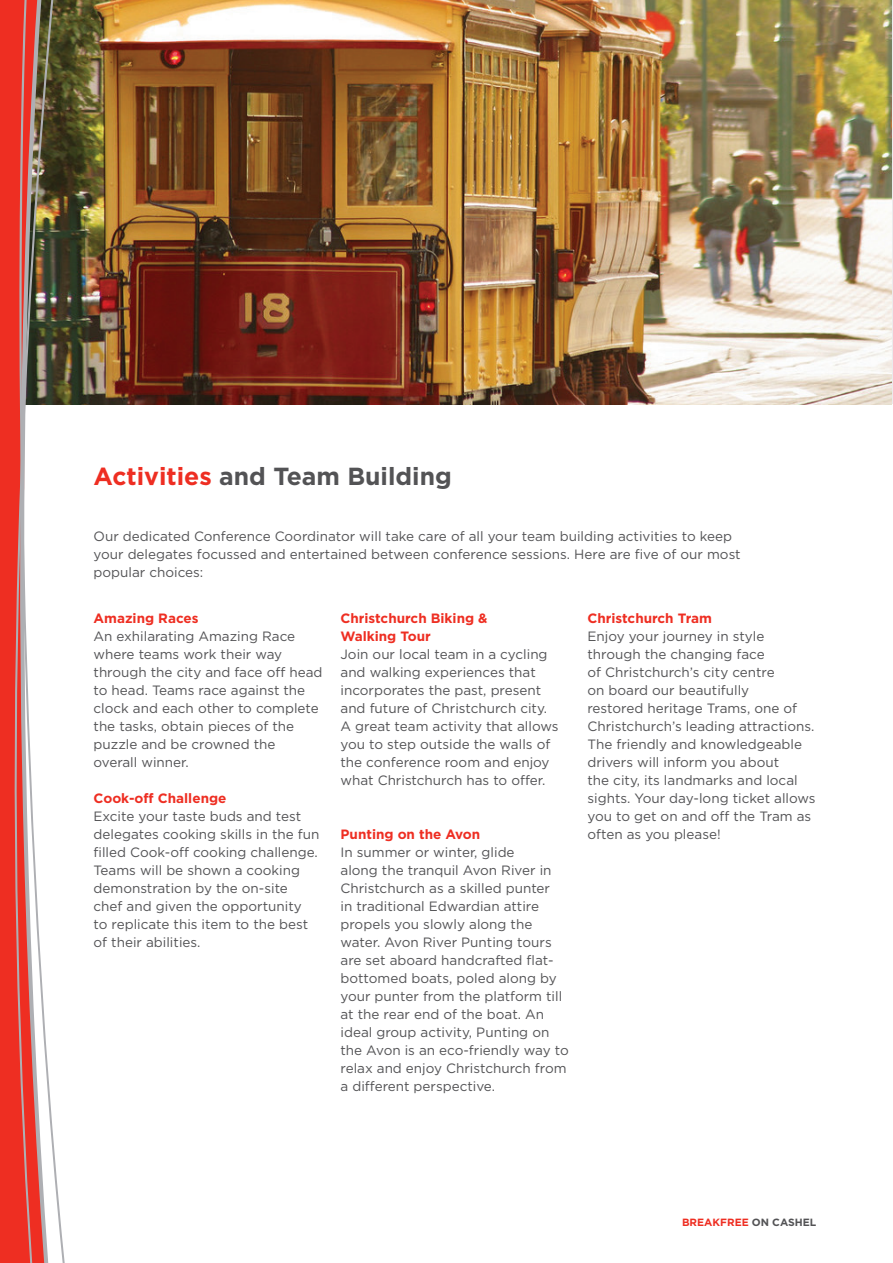
<style>
.page{position:relative;width:893px;height:1263px;background:#fff}
.page>*{position:absolute;margin:0;border:0;box-sizing:border-box;transform-origin:0 0}
.t1{font:700 24.75px "Gotham";color:#535355}
.t2{font:13.5px/18px "Gotham";color:#535355}
.t3{font:700 13.5px/18px "Gotham";color:#ee2e22}
.t4{font:700 10.5px "Gotham";color:#ee2e22}
.s1{color:#ee2e22}
.s2{color:#535355}
</style>
<div class="page">
<img style="left:73px;top:0;width:819px;height:404px">
<div style="left:0;top:0;width:7px;height:1263px;background:#ee2e22"></div>
<svg style="left:7px;top:0;width:66px;height:1263px"></svg>
<svg style="left:10px;top:0;width:48px;height:1263px;fill:#ee2e22"></svg>
<svg style="left:18px;top:0;width:36px;height:1263px"></svg>
<h1 class="t1" style="left:94px;top:462px;width:360px"><span class="s1">Activities</span> and Team Building</h1>
<p class="t2" style="left:94px;top:526px;width:649px">Our dedicated Conference Coordinator will take care of all your team building activities to keep your delegates focussed and entertained between conference sessions. Here are five of our most popular choices:</p>
<p class="t3" style="left:94px;top:609px;width:107px">Amazing Races</p>
<p class="t2" style="left:94px;top:627px;width:230px">An exhilarating Amazing Race where teams work their way through the city and face off head to head. Teams race against the clock and each other to complete the tasks, obtain pieces of the puzzle and be crowned the overall winner.</p>
<p class="t3" style="left:94px;top:789px;width:134px">Cook-off Challenge</p>
<p class="t2" style="left:94px;top:807px;width:227px">Excite your taste buds and test delegates cooking skills in the fun filled Cook-off cooking challenge.<br>Teams will be shown a cooking demonstration by the on-site chef and given the opportunity<br>to replicate this item to the best of their abilities.</p>
<p class="t3" style="left:340px;top:609px;width:149px">Christchurch Biking &amp;<br>Walking Tour</p>
<p class="t2" style="left:340px;top:645px;width:220px">Join our local team in a cycling and walking experiences that incorporates the past, present and future of Christchurch city.<br>A great team activity that allows you to step outside the walls of the conference room and enjoy what Christchurch has to offer.</p>
<p class="t3" style="left:340px;top:825px;width:141px">Punting on the Avon</p>
<p class="t2" style="left:340px;top:843px;width:230px">In summer or winter, glide<br>along the tranquil Avon River in<br>Christchurch as a skilled punter<br>in traditional Edwardian attire propels you slowly along the water. Avon River Punting tours are set aboard handcrafted flat&shy;bottomed boats, poled along by your punter from the platform till at the rear end of the boat. An ideal group activity, Punting on the Avon is an eco-friendly way to relax and enjoy Christchurch from a different perspective.</p>
<p class="t3" style="left:587px;top:609px;width:126px">Christchurch Tram</p>
<p class="t2" style="left:587px;top:627px;width:230px">Enjoy your journey in style through the changing face<br>of Christchurch’s city centre<br>on board our beautifully<br>restored heritage Trams, one of<br>Christchurch’s leading attractions.<br>The friendly and knowledgeable drivers will inform you about<br>the city, its landmarks and local sights. Your day-long ticket allows you to get on and off the Tram as often as you please!</p>
<p class="t4" style="left:682px;top:1216px;width:136px">BREAKFREE <span class="s2">ON CASHEL</span></p>
</div>
